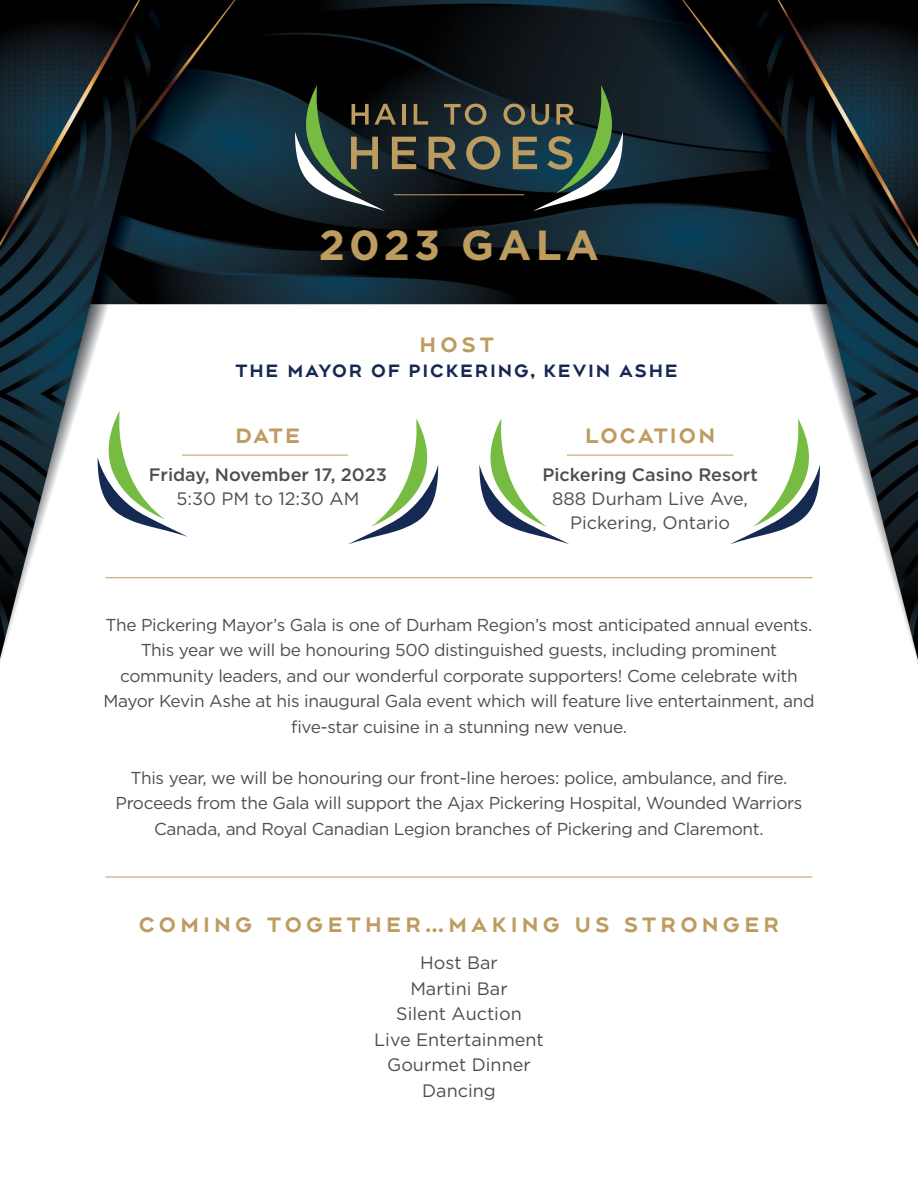
<style>
.page{position:relative;width:918px;height:1188px;background:#fff}
.page>*{position:absolute;margin:0;border:0;box-sizing:border-box;transform-origin:0 0}
.t1{font:700 42px "Gotham";letter-spacing:.1em;color:#bd9c60}
.t2{font:900 21px "CTV Sans";letter-spacing:.2em;color:#bd9c60}
.t3{font:900 21px "CTV Sans";letter-spacing:.1em;color:#bd9c60}
.t4{font:18px "Gotham";color:#4a5149}
.t5{font:500 18px "Gotham";color:#4a5149}
.t6{font:900 18px "CTV Sans";letter-spacing:.1em;color:#162952}
.t7{font:17.25px/25.5px "Gotham";letter-spacing:-.02em;color:#4a5149;text-align:center}
</style>
<div class="page">
<img style="left:0;top:0;width:918px;height:877px">
<svg style="left:276px;top:85px;width:366px;height:126px;background:#303d39"></svg>
<svg style="left:730px;top:418px;width:109px;height:126px"></svg>
<svg style="left:348px;top:418px;width:222px;height:126px"></svg>
<svg style="left:79px;top:411px;width:109px;height:126px"></svg>
<hr style="left:182px;top:455px;width:166px;height:1px;background:#bd9c60">
<hr style="left:394px;top:194px;width:130px;height:1px;background:#bd9c60">
<hr style="left:105px;top:877px;width:708px;height:1px;background:#bd9c60">
<hr style="left:105px;top:577px;width:708px;height:1px;background:#bd9c60">
<hr style="left:567px;top:455px;width:166px;height:1px;background:#bd9c60">
<p class="t1" style="left:319px;top:217px;width:282px">2023 GALA</p>
<p class="t2" style="left:420px;top:331px;width:76px">HOST</p>
<p class="t6" style="left:236px;top:360px;width:444px">THE MAYOR OF PICKERING, KEVIN ASHE</p>
<p class="t2" style="left:236px;top:423px;width:66px">DATE</p>
<p class="t5" style="left:149px;top:463px;width:240px">Friday, November 17, 2023</p>
<p class="t4" style="left:176px;top:487px;width:184px">5:30 PM to 12:30 AM</p>
<p class="t3" style="left:585px;top:423px;width:132px">LOCATION</p>
<p class="t5" style="left:542px;top:463px;width:217px">Pickering Casino Resort</p>
<p class="t4" style="left:552px;top:487px;width:197px">888 Durham Live Ave,</p>
<p class="t4" style="left:570px;top:511px;width:162px">Pickering, Ontario</p>
<p class="t7" style="left:106px;top:612px;width:708px">The Pickering Mayor’s Gala is one of Durham Region’s most anticipated annual events.</p>
<p class="t7" style="left:104px;top:637px;width:712px">This year we will be honouring 500 distinguished guests, including prominent community leaders, and our wonderful corporate supporters! Come celebrate with Mayor Kevin Ashe at his inaugural Gala event which will feature live entertainment, and five-star cuisine in a stunning new venue.</p>
<p class="t7" style="left:116px;top:765px;width:688px">This year, we will be honouring our front-line heroes: police, ambulance, and fire.<br>Proceeds from the Gala will support the Ajax Pickering Hospital, Wounded Warriors<br>Canada, and Royal Canadian Legion branches of Pickering and Claremont.</p>
<p class="t2" style="left:139px;top:911px;width:642px">COMING TOGETHER…MAKING US STRONGER</p>
<p class="t4" style="left:420px;top:951px;width:79px">Host Bar</p>
<p class="t4" style="left:410px;top:977px;width:99px">Martini Bar</p>
<p class="t4" style="left:396px;top:1002px;width:127px">Silent Auction</p>
<p class="t4" style="left:374px;top:1028px;width:171px">Live Entertainment</p>
<p class="t4" style="left:387px;top:1053px;width:145px">Gourmet Dinner</p>
<p class="t4" style="left:422px;top:1079px;width:75px">Dancing</p>
</div>
